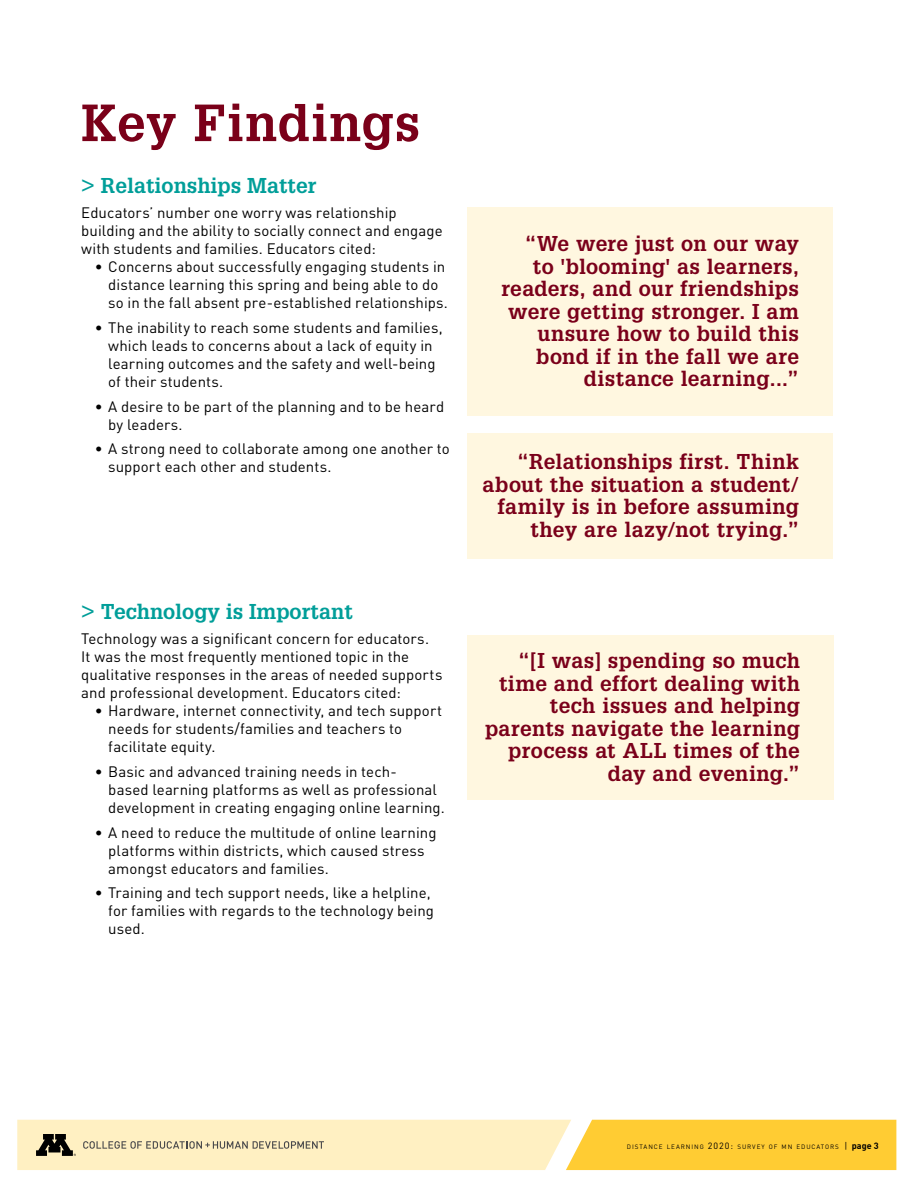
<style>
.page{position:relative;width:918px;height:1188px;background:#fff}
.page>*{position:absolute;margin:0;border:0;box-sizing:border-box;transform-origin:0 0}
.t1{font:700 51px "Glypha LT Std";letter-spacing:.02em;color:#7a0019}
.t2{font:700 21px/22.5px "Glypha LT Std";letter-spacing:.02em;color:#7a001a;text-align:right}
.t3{font:700 21px "Glypha LT Std";color:#009e99}
.t4{font:15px/18px "DINOT";letter-spacing:.005em;color:#000}
.t5{font:6.3px "DINOT";letter-spacing:.15em;color:#000}
.s1{font-size:9px}
.s2{font-weight:700;font-size:9px}
</style>
<div class="page">
<svg style="left:17px;top:1120px;width:879px;height:50px;background:#f9de8c"></svg>
<div style="left:468px;top:635px;width:366px;height:165px;background:#fff7e0"></div>
<div style="left:468px;top:433px;width:365px;height:125px;background:#fff7e0"></div>
<div style="left:468px;top:207px;width:365px;height:209px;background:#fff7e0"></div>
<h1 class="t1" style="left:81px;top:91px;width:340px">Key Findings</h1>
<h2 class="t3" style="left:81px;top:173px;width:237px">&gt; Relationships Matter</h2>
<p class="t4" style="left:81px;top:203px;width:363px">Educators’ number one worry was relationship building and the ability to socially connect and engage with students and families. Educators cited:</p>
<p class="t4" style="left:108px;top:257px;width:341px;text-indent:-13px">• Concerns about successfully engaging students in distance learning this spring and being able to do so in the fall absent pre-established relationships.</p>
<p class="t4" style="left:108px;top:318px;width:336px;text-indent:-13px">• The inability to reach some students and families, which leads to concerns about a lack of equity in learning outcomes and the safety and well-being of their students.</p>
<p class="t4" style="left:108px;top:397px;width:337px;text-indent:-13px">• A desire to be part of the planning and to be heard by leaders.</p>
<p class="t4" style="left:108px;top:439px;width:343px;text-indent:-13px">• A strong need to collaborate among one another to support each other and students.</p>
<h2 class="t3" style="left:81px;top:599px;width:273px">&gt; Technology is Important</h2>
<p class="t4" style="left:81px;top:629px;width:363px">Technology was a significant concern for educators.<br>It was the most frequently mentioned topic in the qualitative responses in the areas of needed supports and professional development. Educators cited:</p>
<p class="t4" style="left:108px;top:701px;width:335px;text-indent:-13px">• Hardware, internet connectivity, and tech support needs for students/families and teachers to facilitate equity.</p>
<p class="t4" style="left:108px;top:762px;width:338px;text-indent:-13px">• Basic and advanced training needs in tech-<br>based learning platforms as well as professional development in creating engaging online learning.</p>
<p class="t4" style="left:108px;top:823px;width:330px;text-indent:-13px">• A need to reduce the multitude of online learning platforms within districts, which caused stress amongst educators and families.</p>
<p class="t4" style="left:108px;top:883px;width:327px;text-indent:-13px">• Training and tech support needs, like a helpline, for families with regards to the technology being used.</p>
<h2 class="t2" style="left:501px;top:232px;width:299px">“We were just on our way to 'blooming' as learners, readers, and our friendships were getting stronger. I am unsure how to build this bond if in the fall we are distance learning...”</h2>
<h2 class="t2" style="left:483px;top:450px;width:318px">“Relationships first. Think about the situation a student/ family is in before assuming they are lazy/not trying.”</h2>
<h2 class="t2" style="left:485px;top:649px;width:316px">“[I was] spending so much time and effort dealing with tech issues and helping parents navigate the learning process at ALL times of the day and evening.”</h2>
<p class="t5" style="left:627px;top:1142px;width:253px">DISTANCE LEARNING <span class="s1">2020:</span> SURVEY OF MN EDUCATORS <span class="s1">|</span> <span class="s2">page 3</span></p>
</div>
